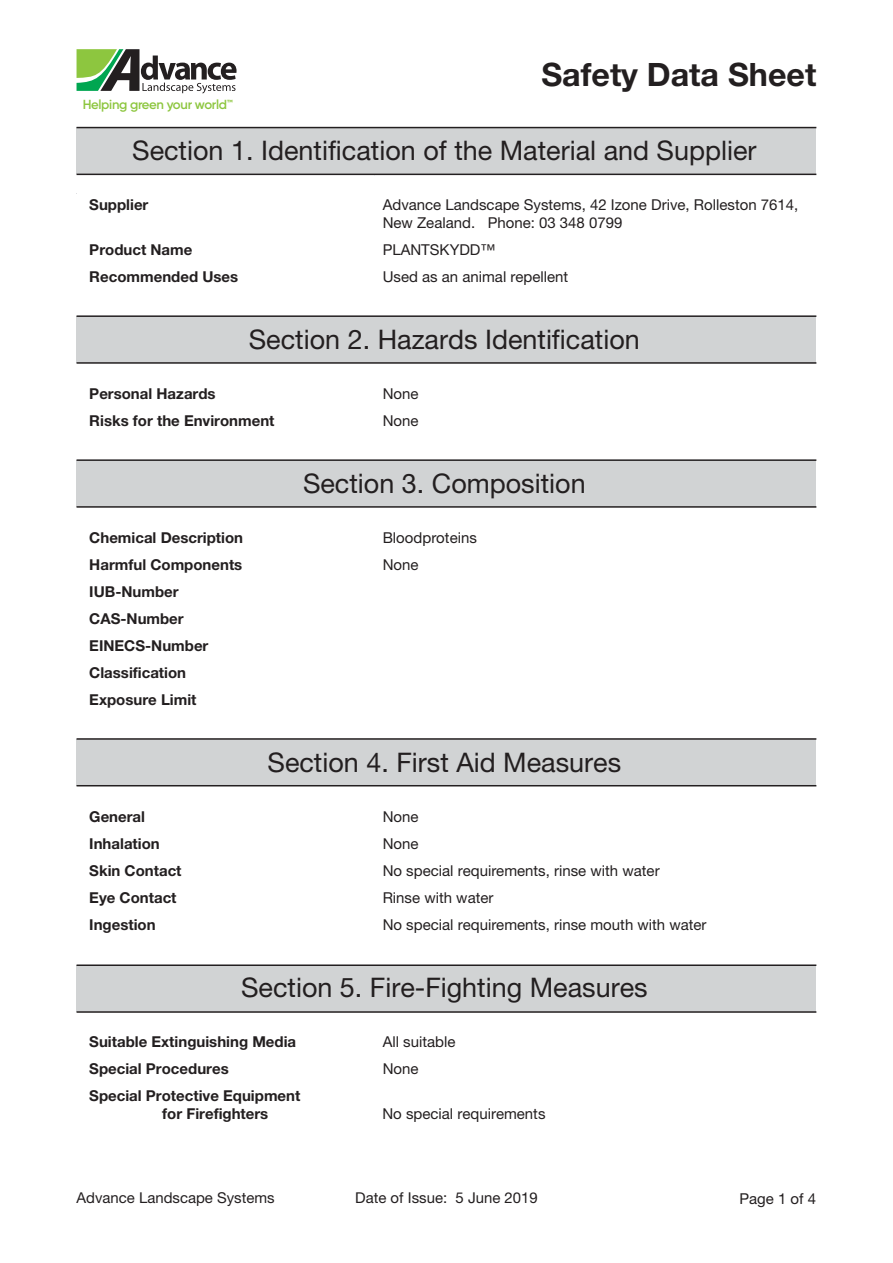
<style>
.page{position:relative;width:893px;height:1263px;background:#fff}
.page>*{position:absolute;margin:0;border:0;box-sizing:border-box;transform-origin:0 0}
.t1{font:700 32.25px "Helvetica Neue";color:#231f20}
.t2{font:27px "Helvetica Neue";color:#231f20}
.t3{font:15px/18px "Helvetica Neue";color:#231f20}
.t4{font:700 15px/27px "Helvetica Neue";color:#231f20}
.t5{font:600 13.2px "Gilroy";letter-spacing:-.025em;color:#8dc63f}
</style>
<div class="page">
<div style="left:77px;top:128px;width:739px;height:46px;background:#d1d3d4"></div>
<hr style="left:77px;top:127px;width:739px;height:1px;background:#231f20">
<hr style="left:77px;top:174px;width:739px;height:1px;background:#231f20">
<div style="left:77px;top:316px;width:739px;height:47px;background:#d1d3d4"></div>
<hr style="left:77px;top:315px;width:739px;height:2px;background:#231f20">
<hr style="left:77px;top:362px;width:739px;height:2px;background:#231f20">
<div style="left:77px;top:460px;width:739px;height:47px;background:#d1d3d4"></div>
<hr style="left:77px;top:459px;width:739px;height:2px;background:#231f20">
<hr style="left:77px;top:506px;width:739px;height:2px;background:#231f20">
<div style="left:77px;top:965px;width:739px;height:47px;background:#d1d3d4"></div>
<hr style="left:77px;top:964px;width:739px;height:2px;background:#231f20">
<hr style="left:77px;top:1011px;width:739px;height:2px;background:#231f20">
<div style="left:77px;top:739px;width:739px;height:47px;background:#d1d3d4"></div>
<hr style="left:77px;top:738px;width:739px;height:2px;background:#231f20">
<hr style="left:77px;top:785px;width:739px;height:1px;background:#231f20">
<svg style="left:77px;top:49px;width:160px;height:44px"></svg>
<p class="t5" style="left:83px;top:96px;width:152px">Helping green your world™</p>
<h1 class="t1" style="left:542px;top:55px;width:276px">Safety Data Sheet</h1>
<h2 class="t2" style="left:132px;top:135px;width:626px">Section 1. Identification of the Material and Supplier</h2>
<p class="t4" style="left:89px;top:191px;width:61px">Supplier</p>
<p class="t3" style="left:383px;top:195px;width:417px">Advance Landscape Systems, 42 Izone Drive, Rolleston 7614,<br>New Zealand. Phone: 03 348 0799</p>
<p class="t4" style="left:89px;top:236px;width:105px">Product Name</p>
<p class="t3" style="left:383px;top:240px;width:114px">PLANTSKYDD™</p>
<p class="t4" style="left:89px;top:263px;width:150px">Recommended Uses</p>
<p class="t3" style="left:383px;top:267px;width:187px">Used as an animal repellent</p>
<h2 class="t2" style="left:249px;top:324px;width:393px">Section 2. Hazards Identification</h2>
<p class="t4" style="left:89px;top:380px;width:128px">Personal Hazards</p>
<p class="t3" style="left:383px;top:384px;width:37px">None</p>
<p class="t4" style="left:89px;top:407px;width:187px">Risks for the Environment</p>
<p class="t3" style="left:383px;top:411px;width:37px">None</p>
<h2 class="t2" style="left:303px;top:467px;width:284px">Section 3. Composition</h2>
<p class="t4" style="left:89px;top:524px;width:155px">Chemical Description</p>
<p class="t3" style="left:383px;top:528px;width:96px">Bloodproteins</p>
<p class="t4" style="left:89px;top:551px;width:155px">Harmful Components</p>
<p class="t3" style="left:383px;top:555px;width:37px">None</p>
<p class="t4" style="left:89px;top:578px;width:121px">IUB-Number<br>CAS-Number<br>EINECS-Number<br>Classification<br>Exposure Limit</p>
<h2 class="t2" style="left:268px;top:746px;width:355px">Section 4. First Aid Measures</h2>
<p class="t4" style="left:89px;top:802px;width:57px">General</p>
<p class="t3" style="left:383px;top:807px;width:37px">None</p>
<p class="t4" style="left:89px;top:829px;width:72px">Inhalation</p>
<p class="t3" style="left:383px;top:834px;width:37px">None</p>
<p class="t4" style="left:89px;top:856px;width:94px">Skin Contact</p>
<p class="t3" style="left:383px;top:861px;width:278px">No special requirements, rinse with water</p>
<p class="t4" style="left:89px;top:883px;width:89px">Eye Contact</p>
<p class="t3" style="left:383px;top:888px;width:112px">Rinse with water</p>
<p class="t4" style="left:89px;top:910px;width:68px">Ingestion</p>
<p class="t3" style="left:383px;top:915px;width:325px">No special requirements, rinse mouth with water</p>
<h2 class="t2" style="left:241px;top:971px;width:408px">Section 5. Fire-Fighting Measures</h2>
<p class="t4" style="left:89px;top:1027px;width:208px">Suitable Extinguishing Media</p>
<p class="t3" style="left:383px;top:1032px;width:74px">All suitable</p>
<p class="t4" style="left:89px;top:1054px;width:141px">Special Procedures</p>
<p class="t3" style="left:383px;top:1059px;width:37px">None</p>
<p class="t4" style="left:162px;top:1086px;width:140px;line-height:18px;text-indent:-73px">Special Protective Equipment for Firefighters</p>
<p class="t3" style="left:382px;top:1104px;width:165px">No special requirements</p>
<p class="t3" style="left:77px;top:1189px;width:200px">Advance Landscape Systems</p>
<p class="t3" style="left:355px;top:1189px;width:184px">Date of Issue: 5 June 2019</p>
<p class="t3" style="left:739px;top:1189px;width:78px">Page 1 of 4</p>
</div>
